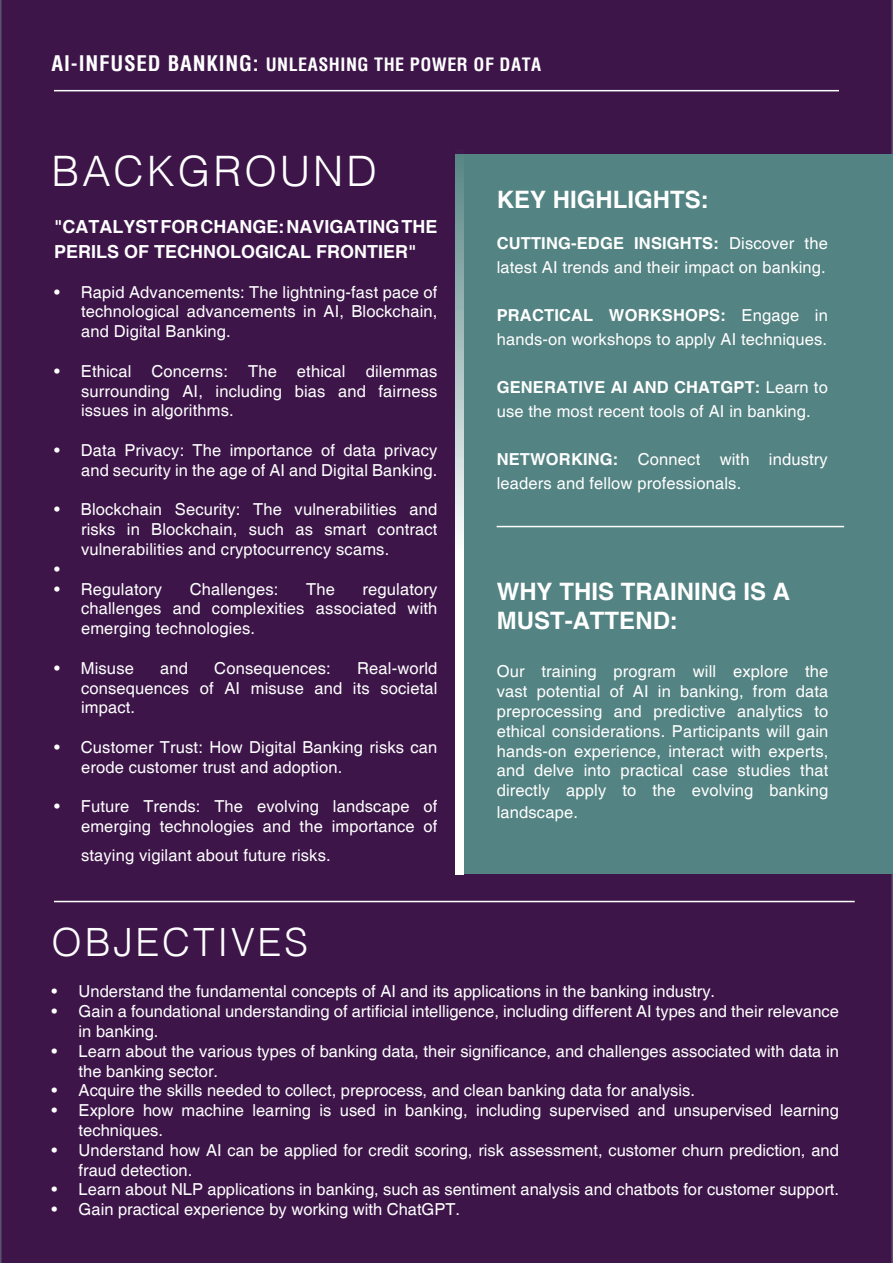
<style>
.page{position:relative;width:893px;height:1263px;background:#3d1549}
.page>*{position:absolute;margin:0;border:0;box-sizing:border-box;transform-origin:0 0}
.t1{font:300 42px "Helvetica";letter-spacing:.07em;color:#fff}
.t2{font:300 39px "Helvetica";letter-spacing:.07em;color:#fff}
.t3{font:700 24px "Helvetica";color:#fff}
.t4{font:700 18px/25.2px "Helvetica";color:#fff}
.t5{font:700 condensed 18px "Helvetica";letter-spacing:.03em;color:#fff}
.t6{font:16.5px/19.8px "Helvetica";letter-spacing:.01em;color:#fff}
.s1{font-size:21px}
.s2{font-weight:700}
</style>
<div class="page">
<div style="left:455px;top:155px;width:438px;height:719px;background:#538382"></div>
<hr style="left:54px;top:901px;width:801px;height:1px;background:#fff">
<hr style="left:497px;top:526px;width:347px;height:1px;background:#fff">
<hr style="left:54px;top:90px;width:785px;height:1px;background:#fff">
<svg style="left:455px;top:149px;width:8px;height:725px;background:#cedbdb"></svg>
<p class="t5" style="left:52px;top:53px;width:491px"><span class="s1">AI-INFUSED BANKING:</span> UNLEASHING THE POWER OF DATA</p>
<p class="t1" style="left:52px;top:145px;width:327px">BACKGROUND</p>
<p class="t4" style="left:54px;top:215px;width:385px">"CATALYST FOR CHANGE: NAVIGATING THE<br>PERILS OF TECHNOLOGICAL FRONTIER"</p>
<p class="t6" style="left:81px;top:282px;width:358px;text-align:justify;text-indent:-27px">• Rapid Advancements: The lightning-fast pace of technological advancements in AI, Blockchain, and Digital Banking.</p>
<p class="t6" style="left:81px;top:362px;width:358px;text-align:justify;text-indent:-27px">• Ethical Concerns: The ethical dilemmas surrounding AI, including bias and fairness issues in algorithms.</p>
<p class="t6" style="left:54px;top:441px;width:385px;text-align:right">• Data Privacy: The importance of data privacy and security in the age of AI and Digital Banking.</p>
<p class="t6" style="left:81px;top:500px;width:358px;text-align:justify;text-indent:-27px">• Blockchain Security: The vulnerabilities and risks in Blockchain, such as smart contract vulnerabilities and cryptocurrency scams.</p>
<p class="t6" style="left:54px;top:560px;width:7px">•</p>
<p class="t6" style="left:54px;top:579px;width:110px">• Regulatory</p>
<p class="t6" style="left:190px;top:579px;width:90px">Challenges:</p>
<p class="t6" style="left:306px;top:579px;width:30px">The</p>
<p class="t6" style="left:81px;top:579px;width:358px;text-align:justify;text-indent:282px">regulatory challenges and complexities associated with emerging technologies.</p>
<p class="t6" style="left:54px;top:659px;width:81px">• Misuse</p>
<p class="t6" style="left:160px;top:659px;width:29px">and</p>
<p class="t6" style="left:214px;top:659px;width:118px">Consequences:</p>
<p class="t6" style="left:81px;top:659px;width:358px;text-align:justify;text-indent:276px">Real-world consequences of AI misuse and its societal impact.</p>
<p class="t6" style="left:81px;top:738px;width:358px;text-indent:-27px">• Customer Trust: How Digital Banking risks can erode customer trust and adoption.</p>
<p class="t6" style="left:54px;top:797px;width:385px;text-align:right">• Future Trends: The evolving landscape of emerging technologies and the importance of</p>
<p class="t6" style="left:81px;top:846px;width:251px">staying vigilant about future risks.</p>
<p class="t3" style="left:497px;top:184px;width:214px">KEY HIGHLIGHTS:</p>
<p class="t6" style="left:497px;top:231px;width:333px;line-height:24px"><span class="s2">CUTTING-EDGE INSIGHTS:</span> Discover the latest AI trends and their impact on banking.</p>
<p class="t6" style="left:497px;top:303px;width:333px;line-height:24px"><span class="s2">PRACTICAL WORKSHOPS:</span> Engage in hands-on workshops to apply AI techniques.</p>
<p class="t6" style="left:497px;top:375px;width:333px;line-height:24px"><span class="s2">GENERATIVE AI AND CHATGPT:</span> Learn to use the most recent tools of AI in banking.</p>
<p class="t6" style="left:497px;top:447px;width:333px;line-height:24px"><span class="s2">NETWORKING:</span> Connect with industry leaders and fellow professionals.</p>
<p class="t3" style="left:497px;top:577px;width:295px">WHY THIS TRAINING IS A</p>
<p class="t3" style="left:497px;top:606px;width:183px">MUST-ATTEND:</p>
<p class="t6" style="left:497px;top:662px;width:333px;text-align:justify">Our training program will explore the vast potential of AI in banking, from data preprocessing and predictive analytics to ethical considerations. Participants will gain hands-on experience, interact with experts, and delve into practical case studies that directly apply to the evolving banking</p>
<p class="t6" style="left:497px;top:803px;width:83px">landscape.</p>
<p class="t2" style="left:52px;top:918px;width:258px">OBJECTIVES</p>
<p class="t6" style="left:52px;top:982px;width:665px">• Understand the fundamental concepts of AI and its applications in the banking industry.</p>
<p class="t6" style="left:79px;top:1002px;width:762px;text-indent:-27px">• Gain a foundational understanding of artificial intelligence, including different AI types and their relevance in banking.</p>
<p class="t6" style="left:79px;top:1042px;width:762px;text-indent:-27px">• Learn about the various types of banking data, their significance, and challenges associated with data in the banking sector.</p>
<p class="t6" style="left:52px;top:1081px;width:645px">• Acquire the skills needed to collect, preprocess, and clean banking data for analysis.</p>
<p class="t6" style="left:79px;top:1101px;width:762px;text-indent:-27px">• Explore how machine learning is used in banking, including supervised and unsupervised learning techniques.</p>
<p class="t6" style="left:79px;top:1141px;width:762px;text-indent:-27px">• Understand how AI can be applied for credit scoring, risk assessment, customer churn prediction, and fraud detection.</p>
<p class="t6" style="left:52px;top:1180px;width:789px">• Learn about NLP applications in banking, such as sentiment analysis and chatbots for customer support.</p>
<p class="t6" style="left:52px;top:1200px;width:410px">• Gain practical experience by working with ChatGPT.</p>
</div>
